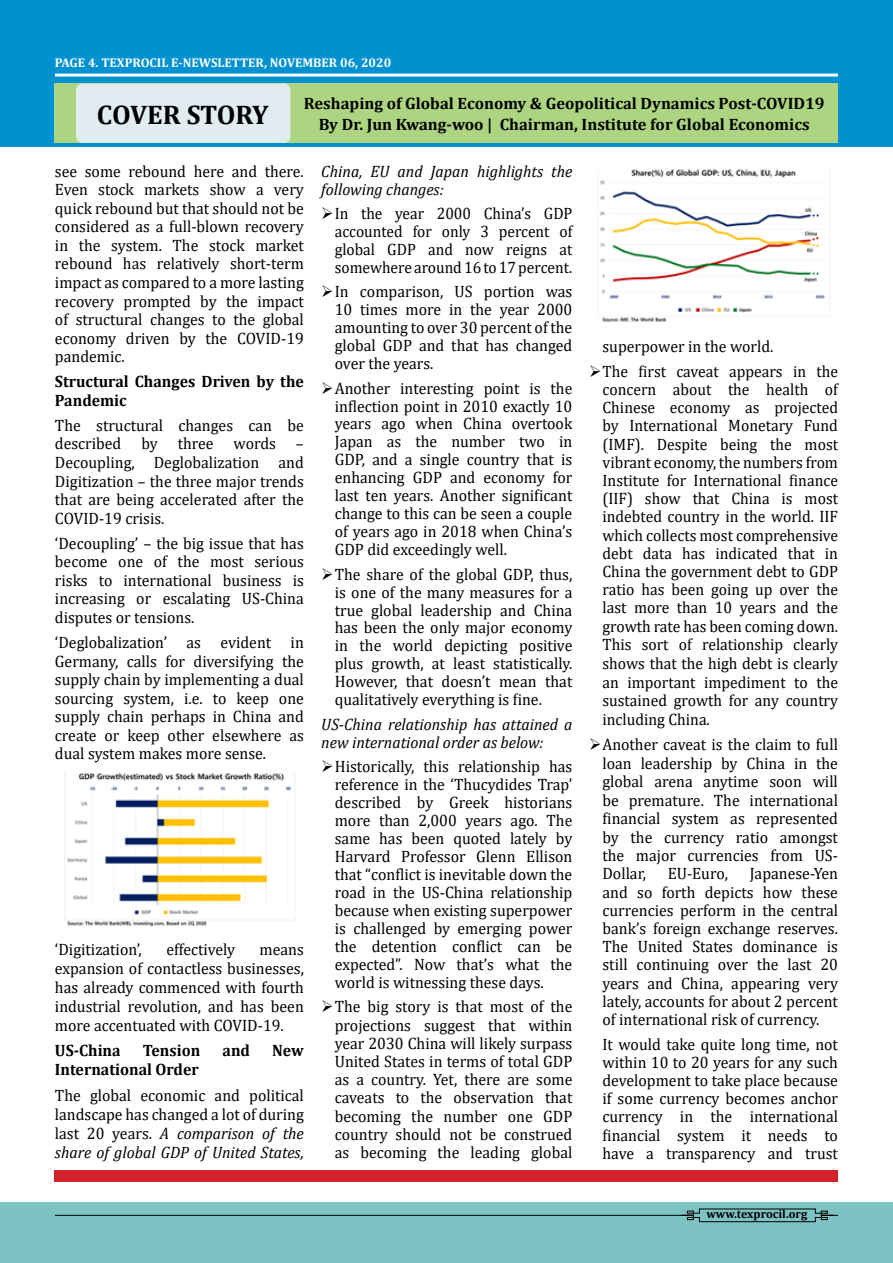
<style>
.page{position:relative;width:893px;height:1263px;background:#fff}
.page>*{position:absolute;margin:0;border:0;box-sizing:border-box;transform-origin:0 0}
.t1{font:700 27px "Cambria";letter-spacing:-.015em;color:#000}
.t2{font:16.5px/18px "Cambria";color:#000;text-align:justify;scale:.96 1}
.t3{font:16.5px/18.3px "Cambria";color:#000;text-align:justify;scale:.95 1}
.t4{font:700 16.5px/21px "Cambria";color:#000;text-align:center}
.t5{font:italic 16.5px/18px "Cambria";color:#000;scale:.96 1}
.t6{font:16.5px/18px "Cambria";color:#000;text-align:justify;scale:.94 1}
.t7{font:700 16.5px/18.6px "Cambria";color:#000;scale:.96 1}
.t8{font:700 12.75px "Cambria";color:#fff}
.t9{font:700 12px "Cambria";color:#000}
.s1{font-style:italic}
</style>
<div class="page">
<div style="left:0;top:0;width:893px;height:147px;background:#0091d1"></div>
<div style="left:0;top:1202px;width:893px;height:61px;background:#7ec3c3"></div>
<hr style="left:55px;top:1215px;width:783px;height:1px;background:#000">
<svg style="left:681px;top:1208px;width:153px;height:14px"></svg>
<hr style="left:55px;top:74px;width:783px;height:3px;background:#fff">
<div style="left:55px;top:84px;width:783px;height:59px;background:#add581"></div>
<div style="left:76px;top:84px;width:214px;height:59px;background:#e0ecef;border-radius:7px"></div>
<div style="left:55px;top:1170px;width:783px;height:12px;background:#d2232a"></div>
<img style="left:64px;top:772px;width:231px;height:155px">
<img style="left:600px;top:169px;width:225px;height:154px">
<p class="t8" style="left:55px;top:55px;width:338px">PAGE 4. TEXPROCIL E-NEWSLETTER, NOVEMBER 06, 2020</p>
<h1 class="t1" style="left:97px;top:98px;width:173px">COVER STORY</h1>
<p class="t4" style="left:304px;top:93px;width:522px">Reshaping of Global Economy &amp; Geopolitical Dynamics Post-COVID19<br>By Dr. Jun Kwang-woo | Chairman, Institute for Global Economics</p>
<p class="t5" style="left:321px;top:161px;width:263px">China, EU and Japan highlights the following changes:</p>
<p class="t6" style="left:335px;top:204px;width:254px;text-indent:-13px">➢In the year 2000 China’s GDP accounted for only 3 percent of global GDP and now reigns at somewhere around 16 to 17 percent.</p>
<p class="t2" style="left:335px;top:283px;width:249px;text-indent:-13px">➢In comparison, US portion was 10 times more in the year 2000 amounting to over 30 percent of the global GDP and that has changed over the years.</p>
<p class="t2" style="left:335px;top:379px;width:249px;text-indent:-13px">➢Another interesting point is the inflection point in 2010 exactly 10 years ago when China overtook Japan as the number two in GDP, and a single country that is enhancing GDP and economy for last ten years. Another significant change to this can be seen a couple of years ago in 2018 when China’s GDP did exceedingly well.</p>
<p class="t2" style="left:335px;top:565px;width:249px;text-indent:-13px">➢The share of the global GDP, thus, is one of the many measures for a true global leadership and China has been the only major economy in the world depicting positive plus growth, at least statistically.<br>However, that doesn’t mean that qualitatively everything is fine.</p>
<p class="t5" style="left:321px;top:714px;width:263px">US-China relationship has attained a new international order as below:</p>
<p class="t2" style="left:335px;top:757px;width:249px;text-indent:-13px">➢Historically, this relationship has reference in the ‘Thucydides Trap’ described by Greek historians more than 2,000 years ago. The same has been quoted lately by Harvard Professor Glenn Ellison that “conflict is inevitable down the road in the US-China relationship because when existing superpower is challenged by emerging power the detention conflict can be expected”. Now that’s what the world is witnessing these days.</p>
<p class="t2" style="left:335px;top:998px;width:249px;text-indent:-13px">➢The big story is that most of the projections suggest that within year 2030 China will likely surpass United States in terms of total GDP as a country. Yet, there are some caveats to the observation that becoming the number one GDP country should not be construed as becoming the leading global</p>
<p class="t2" style="left:55px;top:162px;width:261px;line-height:18.6px">see some rebound here and there.<br>Even stock markets show a very quick rebound but that should not be considered as a full-blown recovery in the system. The stock market rebound has relatively short-term impact as compared to a more lasting recovery prompted by the impact of structural changes to the global economy driven by the COVID-19 pandemic.</p>
<p class="t7" style="left:55px;top:372px;width:261px">Structural Changes Driven by the<br>Pandemic</p>
<p class="t2" style="left:55px;top:416px;width:261px;line-height:18.6px">The structural changes can be described by three words – Decoupling, Deglobalization and Digitization – the three major trends that are being accelerated after the COVID-19 crisis.</p>
<p class="t2" style="left:55px;top:534px;width:261px;line-height:18.6px">‘Decoupling’ – the big issue that has become one of the most serious risks to international business is increasing or escalating US-China disputes or tensions.</p>
<p class="t2" style="left:55px;top:633px;width:261px;line-height:18.6px">‘Deglobalization’ as evident in Germany, calls for diversifying the supply chain by implementing a dual sourcing system, i.e. to keep one supply chain perhaps in China and create or keep other elsewhere as dual system makes more sense.</p>
<p class="t2" style="left:602px;top:337px;width:180px">superpower in the world.</p>
<p class="t3" style="left:602px;top:362px;width:249px;text-indent:-13px">➢The first caveat appears in the concern about the health of Chinese economy as projected by International Monetary Fund (IMF). Despite being the most vibrant economy, the numbers from Institute for International finance (IIF) show that China is most indebted country in the world. IIF which collects most comprehensive debt data has indicated that in China the government debt to GDP ratio has been going up over the last more than 10 years and the growth rate has been coming down.<br>This sort of relationship clearly shows that the high debt is clearly an important impediment to the sustained growth for any country including China.</p>
<p class="t2" style="left:602px;top:735px;width:247px;line-height:18.5px;text-indent:-13px">➢Another caveat is the claim to full loan leadership by China in the global arena anytime soon will be premature. The international financial system as represented by the currency ratio amongst the major currencies from US-Dollar,</p>
<p class="t2" style="left:602px;top:865px;width:247px;text-indent:147px">Japanese-Yen and so forth depicts how these currencies perform in the central bank’s foreign exchange reserves.<br>The United States dominance is still continuing over the last 20 years and China, appearing very lately, accounts for about 2 percent of international risk of currency.</p>
<p class="t2" style="left:602px;top:1035px;width:247px">It would take quite long time, not within 10 to 20 years for any such development to take place because if some currency becomes anchor currency in the international financial system it needs to have a transparency and trust</p>
<p class="t2" style="left:668px;top:865px;width:64px">EU-Euro,</p>
<p class="t2" style="left:55px;top:940px;width:92px">‘Digitization’,</p>
<p class="t2" style="left:166px;top:940px;width:73px">effectively</p>
<p class="t2" style="left:55px;top:939px;width:261px;line-height:19px;text-indent:205px">means expansion of contactless businesses, has already commenced with fourth industrial revolution, and has been more accentuated with COVID-19.</p>
<p class="t7" style="left:55px;top:1041px;width:70px">US-China</p>
<p class="t7" style="left:143px;top:1041px;width:61px">Tension</p>
<p class="t7" style="left:223px;top:1041px;width:30px">and</p>
<p class="t7" style="left:272px;top:1041px;width:34px">New</p>
<p class="t7" style="left:55px;top:1060px;width:151px">International Order</p>
<p class="t2" style="left:55px;top:1086px;width:261px;line-height:19px">The global economic and political landscape has changed a lot of during last 20 years. <span class="s1">A comparison of the share of global GDP of United States,</span></p>
<p class="t9" style="left:706px;top:1206px;width:102px">www.texprocil.org</p>
</div>
